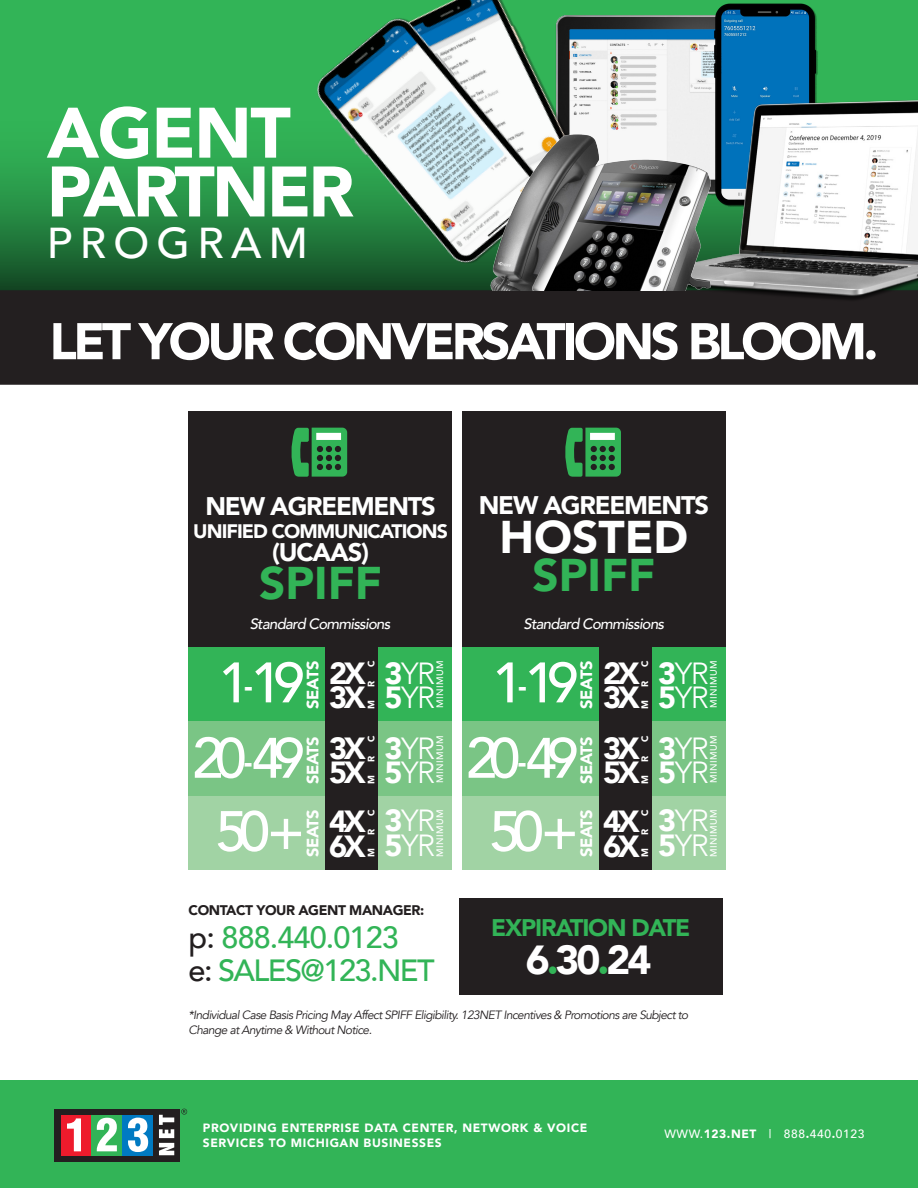
<style>
.page{position:relative;width:918px;height:1188px;background:#fff}
.page>*{position:absolute;margin:0;border:0;box-sizing:border-box;transform-origin:0 0}
.Title_01{font:900 70.5px/58.8px "Avenir";letter-spacing:-.04em;color:#fff}
.Section_Title_01{font:500 56.4px "Avenir";letter-spacing:-.15em;color:#fff}
.t1{font:900 51px "Avenir";letter-spacing:-.07em;color:#fff}
.Section_Title_01-2{font:900 45.75px/38.1px "Avenir";color:#fff;text-align:center}
.Section_Title_01-3{font:900 45.75px "Avenir";color:#32b457}
.Title_01-2{font:500 43.2px "Avenir";letter-spacing:.17em;color:#fff}
.Section_Title_01-4{font:900 40.5px "Avenir";color:#fff}
.Section_Title_01-5{font:300 30.6px "Avenir";letter-spacing:-.05em;color:#fff}
.Section_Title_01-6{font:900 30.6px "Avenir";letter-spacing:-.11em;color:#fff}
.Section_Title_01-7{font:500 30.6px "Avenir";letter-spacing:-.05em;color:#32b457}
.Section_Title_01-8{font:500 30.6px "Avenir";letter-spacing:-.03em;color:#32b457}
.Section_Title_01-9{font:900 25.35px "Avenir";letter-spacing:-.05em;color:#fff}
.Section_Title_01-10{font:900 24px "Avenir";letter-spacing:-.05em;color:#32b457}
.Section_Title_01-11{font:900 19.5px "Avenir";letter-spacing:-.05em;color:#fff}
.Section_Title_01-12{font:900 16.5px "Avenir";letter-spacing:-.025em;color:#fff}
.Body_Copy_01{font:italic 500 15px "Avenir";letter-spacing:-.05em;color:#fff}
.Section_Title_01-13{font:900 13.95px "Avenir";letter-spacing:-.03em;color:#231f20}
.Body_Copy_z{font:italic 12px/15px "Avenir";letter-spacing:-.05em;color:#231f20}
.t2{font:900 12px/15px "Avenir";letter-spacing:.05em;color:#fff}
.t3{font:500 12px "Avenir";letter-spacing:.05em;color:#fff}
.Section_Title_01-14{font:500 9.45px "Avenir";letter-spacing:.05em;color:#fff}
.Section_Title_01-15{font:900 9.45px "Avenir";color:#fff}
.s1{font-weight:300}
.s2{font-weight:900}
.s3{color:#32b457}
.s4{color:#231f20}
</style>
<div class="page">
<div style="left:0;top:0;width:918px;height:290px;background:#32b457"></div>
<svg style="left:0;top:161px;width:230px;height:129px"></svg>
<div style="left:0;top:1080px;width:918px;height:108px;background:#32b457"></div>
<div style="left:54px;top:1109px;width:126px;height:52px;background:#231f20"></div>
<div style="left:61px;top:1115px;width:30px;height:40px;background:#ee1b2c"></div>
<div style="left:122px;top:1115px;width:31px;height:40px;background:#007ac2"></div>
<svg style="left:67px;top:1118px;width:14px;height:33px"></svg>
<div style="left:91px;top:1115px;width:31px;height:40px;background:#32b457"></div>
<svg style="left:97px;top:1118px;width:20px;height:33px"></svg>
<svg style="left:128px;top:1118px;width:20px;height:34px"></svg>
<svg style="left:159px;top:1115px;width:15px;height:40px"></svg>
<svg style="left:181px;top:1109px;width:6px;height:6px"></svg>
<div style="left:0;top:290px;width:918px;height:95px;background:#231f20"></div>
<div style="left:459px;top:898px;width:263px;height:97px;background:#231f20"></div>
<div style="left:462px;top:411px;width:263px;height:238px;background:#231f20"></div>
<div style="left:462px;top:647px;width:263px;height:74px;background:#32b457"></div>
<div style="left:462px;top:796px;width:263px;height:74px;background:#a1d3a4"></div>
<div style="left:462px;top:721px;width:263px;height:75px;background:#7ac585"></div>
<div style="left:600px;top:647px;width:52px;height:223px;background:#231f20"></div>
<svg style="left:565px;top:428px;width:56px;height:49px"></svg>
<div style="left:189px;top:411px;width:263px;height:238px;background:#231f20"></div>
<div style="left:189px;top:647px;width:263px;height:74px;background:#32b457"></div>
<div style="left:189px;top:796px;width:263px;height:74px;background:#a1d3a4"></div>
<div style="left:189px;top:721px;width:263px;height:75px;background:#7ac585"></div>
<div style="left:326px;top:647px;width:52px;height:223px;background:#231f20"></div>
<svg style="left:291px;top:428px;width:56px;height:49px"></svg>
<img style="left:612px;top:3px;width:206px;height:132px">
<img style="left:624px;top:87px;width:294px;height:241px">
<img style="left:230px;top:0;width:382px;height:317px">
<img style="left:469px;top:135px;width:241px;height:155px">
<p class="Title_01" style="left:47px;top:102px;width:309px">AGENT<br>PARTNER</p>
<p class="Title_01-2" style="left:47px;top:205px;width:263px">PROGRAM</p>
<p class="t1" style="left:49px;top:298px;width:831px">LET YOUR CONVERSATIONS BLOOM.</p>
<p class="Section_Title_01-9" style="left:206px;top:485px;width:232px">NEW AGREEMENTS</p>
<p class="Section_Title_01-11" style="left:193px;top:514px;width:256px">UNIFIED COMMUNICATIONS</p>
<p class="Section_Title_01-9" style="left:272px;top:530px;width:98px">(UCAAS)</p>
<p class="Section_Title_01-3" style="left:259px;top:544px;width:124px">SPIFF</p>
<p class="Body_Copy_01" style="left:250px;top:615px;width:142px">Standard Commissions</p>
<p class="Section_Title_01" style="left:218px;top:634px;width:88px">1<span class="s1">-</span>19</p>
<p class="Section_Title_01-12" style="left:298px;top:709px;width:49px;rotate:-90deg">SEATS</p>
<p class="Section_Title_01" style="left:192px;top:709px;width:114px">20<span class="s1">-</span>49</p>
<p class="Section_Title_01-12" style="left:298px;top:784px;width:49px;rotate:-90deg">SEATS</p>
<p class="Section_Title_01" style="left:216px;top:783px;width:90px">50+</p>
<p class="Section_Title_01-12" style="left:298px;top:857px;width:49px;rotate:-90deg">SEATS</p>
<p class="Section_Title_01-15" style="left:363px;top:667px;width:8px;rotate:-90deg">C</p>
<p class="Section_Title_01-14" style="left:432px;top:708px;width:49px;rotate:-90deg">MINIMUM</p>
<p class="Section_Title_01-6" style="left:329px;top:647px;width:38px">2X</p>
<p class="Section_Title_01-5" style="left:384px;top:655px;width:52px"><span class="s2">3</span>YR</p>
<p class="Section_Title_01-6" style="left:329px;top:671px;width:38px">3X</p>
<p class="Section_Title_01-15" style="left:363px;top:687px;width:8px;rotate:-90deg">R</p>
<p class="Section_Title_01-5" style="left:384px;top:679px;width:52px"><span class="s2">5</span>YR</p>
<p class="Section_Title_01-15" style="left:363px;top:709px;width:10px;rotate:-90deg">M</p>
<p class="Section_Title_01-15" style="left:363px;top:742px;width:8px;rotate:-90deg">C</p>
<p class="Section_Title_01-14" style="left:432px;top:783px;width:49px;rotate:-90deg">MINIMUM</p>
<p class="Section_Title_01-6" style="left:329px;top:722px;width:38px">3X</p>
<p class="Section_Title_01-5" style="left:384px;top:730px;width:52px"><span class="s2">3</span>YR</p>
<p class="Section_Title_01-6" style="left:329px;top:746px;width:38px">5X</p>
<p class="Section_Title_01-15" style="left:363px;top:762px;width:8px;rotate:-90deg">R</p>
<p class="Section_Title_01-5" style="left:384px;top:754px;width:52px"><span class="s2">5</span>YR</p>
<p class="Section_Title_01-15" style="left:363px;top:784px;width:10px;rotate:-90deg">M</p>
<p class="Section_Title_01-6" style="left:329px;top:795px;width:38px">4X</p>
<p class="Section_Title_01-5" style="left:384px;top:803px;width:52px"><span class="s2">3</span>YR</p>
<p class="Section_Title_01-6" style="left:329px;top:820px;width:38px">6X</p>
<p class="Section_Title_01-15" style="left:363px;top:816px;width:8px;rotate:-90deg">C</p>
<p class="Section_Title_01-14" style="left:432px;top:857px;width:49px;rotate:-90deg">MINIMUM</p>
<p class="Section_Title_01-15" style="left:363px;top:835px;width:8px;rotate:-90deg">R</p>
<p class="Section_Title_01-5" style="left:384px;top:828px;width:52px"><span class="s2">5</span>YR</p>
<p class="Section_Title_01-15" style="left:363px;top:857px;width:10px;rotate:-90deg">M</p>
<p class="Section_Title_01-9" style="left:479px;top:484px;width:232px">NEW AGREEMENTS</p>
<p class="Section_Title_01-2" style="left:499px;top:516px;width:190px">HOSTED<br><span class="s3">SPIFF</span></p>
<p class="Body_Copy_01" style="left:524px;top:615px;width:142px">Standard Commissions</p>
<p class="Section_Title_01" style="left:492px;top:634px;width:88px">1<span class="s1">-</span>19</p>
<p class="Section_Title_01-12" style="left:572px;top:709px;width:49px;rotate:-90deg">SEATS</p>
<p class="Section_Title_01" style="left:466px;top:709px;width:114px">20<span class="s1">-</span>49</p>
<p class="Section_Title_01-12" style="left:572px;top:784px;width:49px;rotate:-90deg">SEATS</p>
<p class="Section_Title_01" style="left:490px;top:783px;width:90px">50+</p>
<p class="Section_Title_01-12" style="left:572px;top:857px;width:49px;rotate:-90deg">SEATS</p>
<p class="Section_Title_01-15" style="left:637px;top:667px;width:8px;rotate:-90deg">C</p>
<p class="Section_Title_01-14" style="left:705px;top:708px;width:49px;rotate:-90deg">MINIMUM</p>
<p class="Section_Title_01-6" style="left:603px;top:647px;width:38px">2X</p>
<p class="Section_Title_01-5" style="left:658px;top:655px;width:52px"><span class="s2">3</span>YR</p>
<p class="Section_Title_01-6" style="left:603px;top:671px;width:38px">3X</p>
<p class="Section_Title_01-15" style="left:637px;top:687px;width:8px;rotate:-90deg">R</p>
<p class="Section_Title_01-5" style="left:658px;top:679px;width:52px"><span class="s2">5</span>YR</p>
<p class="Section_Title_01-15" style="left:637px;top:709px;width:10px;rotate:-90deg">M</p>
<p class="Section_Title_01-15" style="left:637px;top:742px;width:8px;rotate:-90deg">C</p>
<p class="Section_Title_01-14" style="left:705px;top:783px;width:49px;rotate:-90deg">MINIMUM</p>
<p class="Section_Title_01-6" style="left:603px;top:722px;width:38px">3X</p>
<p class="Section_Title_01-5" style="left:658px;top:730px;width:52px"><span class="s2">3</span>YR</p>
<p class="Section_Title_01-6" style="left:603px;top:746px;width:38px">5X</p>
<p class="Section_Title_01-15" style="left:637px;top:762px;width:8px;rotate:-90deg">R</p>
<p class="Section_Title_01-5" style="left:658px;top:754px;width:52px"><span class="s2">5</span>YR</p>
<p class="Section_Title_01-15" style="left:637px;top:784px;width:10px;rotate:-90deg">M</p>
<p class="Section_Title_01-6" style="left:603px;top:795px;width:38px">4X</p>
<p class="Section_Title_01-5" style="left:658px;top:803px;width:52px"><span class="s2">3</span>YR</p>
<p class="Section_Title_01-6" style="left:603px;top:820px;width:38px">6X</p>
<p class="Section_Title_01-15" style="left:637px;top:816px;width:8px;rotate:-90deg">C</p>
<p class="Section_Title_01-14" style="left:705px;top:857px;width:49px;rotate:-90deg">MINIMUM</p>
<p class="Section_Title_01-15" style="left:637px;top:835px;width:8px;rotate:-90deg">R</p>
<p class="Section_Title_01-5" style="left:658px;top:828px;width:52px"><span class="s2">5</span>YR</p>
<p class="Section_Title_01-15" style="left:637px;top:857px;width:10px;rotate:-90deg">M</p>
<p class="Section_Title_01-13" style="left:189px;top:898px;width:237px">CONTACT YOUR AGENT MANAGER:</p>
<p class="Section_Title_01-8" style="left:189px;top:911px;width:212px"><span class="s4">p:</span> 888.440.0123</p>
<p class="Section_Title_01-7" style="left:189px;top:944px;width:248px"><span class="s4">e:</span> SALES@123.NET</p>
<p class="Body_Copy_z" style="left:189px;top:1007px;width:501px">*Individual Case Basis Pricing May Affect SPIFF Eligibility. 123NET Incentives &amp; Promotions are Subject to<br>Change at Anytime &amp; Without Notice.</p>
<p class="Section_Title_01-10" style="left:491px;top:907px;width:201px">EXPIRATION DATE</p>
<p class="Section_Title_01-4" style="left:526px;top:925px;width:127px">6<span class="s3">.</span>30<span class="s3">.</span>24</p>
<p class="t2" style="left:203px;top:1120px;width:386px">PROVIDING ENTERPRISE DATA CENTER, NETWORK &amp; VOICE<br>SERVICES TO MICHIGAN BUSINESSES</p>
<p class="t3" style="left:664px;top:1124px;width:201px">WWW.<span class="s2">123.NET</span> | 888<span class="s2">.</span>440<span class="s2">.</span>0123</p>
</div>
